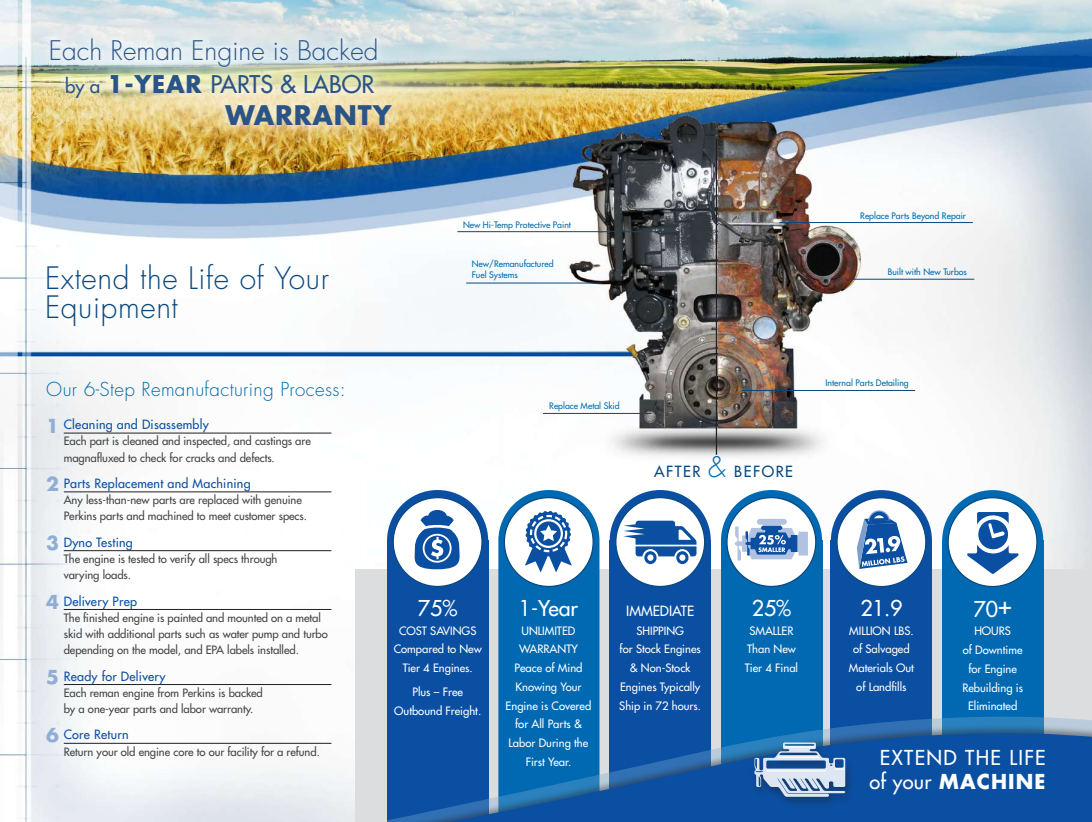
<style>
.page{position:relative;width:1092px;height:822px;background:#fff}
.page>*{position:absolute;margin:0;border:0;box-sizing:border-box;transform-origin:0 0}
.t1{font:300 30px/28.8px "Futura Std";letter-spacing:.02em;color:#0a487e}
.t2{font:300 26.25px "Futura Std";color:#2b5486}
.t3{font:700 26.25px "Futura Std";letter-spacing:.035em;color:#2b5486}
.t4{font:500 23.75px "Futura Std";color:#2b5486}
.t5{font:500 21.25px "Futura Std";color:#fff}
.t6{font:500 20px/23.8px "Futura Std";letter-spacing:.065em;color:#fff;text-align:center}
.t7{font:300 18.75px "Futura Std";letter-spacing:.02em;color:#006cad}
.t8{font:700 18.75px "Futura Std";color:#90add5}
.t9{font:500 15px "Futura Std";letter-spacing:.1em;color:#0a487e}
.t10{font:500 13.75px "Futura Std";color:#fff}
.t11{font:500 12.5px "Futura Std";letter-spacing:.02em;color:#0a4fa2}
.t12{font:500 11.25px/16.2px "Futura Std";letter-spacing:-.005em;color:#444343}
.t13{font:500 11.25px/18.8px "Futura Std";color:#fff;text-align:center}
.t14{font:500 8.75px/11.2px "Futura Std";color:#006cad}
.s1{font-size:18.75px}
.s2{font-weight:700}
.s3{font-weight:300;font-size:27.5px;color:#006cad}
.s4{font-size:23.75px}
</style>
<div class="page">
<img style="left:0;top:0;width:1091px;height:821px">
<div style="left:355px;top:569px;width:736px;height:252px;background:#dcdddf"></div>
<div style="left:387px;top:490px;width:101px;height:101px;background:#0a4fa2;border-radius:50%"></div>
<div style="left:387px;top:540px;width:101px;height:281px;background:#0a4fa2"></div>
<hr style="left:64px;top:432px;width:267px;height:1px;background:#231f20">
<hr style="left:64px;top:491px;width:267px;height:1px;background:#231f20">
<hr style="left:64px;top:550px;width:267px;height:1px;background:#231f20">
<hr style="left:64px;top:609px;width:267px;height:1px;background:#231f20">
<hr style="left:64px;top:684px;width:267px;height:1px;background:#231f20">
<hr style="left:64px;top:742px;width:267px;height:1px;background:#231f20">
<hr style="left:741px;top:390px;width:174px;height:1px;background:#0a487e">
<hr style="left:466px;top:283px;width:135px;height:1px;background:#0a487e">
<hr style="left:457px;top:231px;width:213px;height:1px;background:#0a487e">
<hr style="left:844px;top:279px;width:130px;height:1px;background:#0a487e">
<hr style="left:543px;top:413px;width:108px;height:1px;background:#0a487e">
<hr style="left:779px;top:222px;width:193px;height:1px;background:#0a487e">
<hr style="left:715px;top:139px;width:2px;height:315px;background:#231f20">
<div style="left:721px;top:540px;width:101px;height:281px;background:#0069b2"></div>
<svg style="left:721px;top:490px;width:101px;height:101px;fill:#0069b2"></svg>
<div style="left:942px;top:540px;width:101px;height:281px;background:#0069b2"></div>
<svg style="left:942px;top:490px;width:101px;height:101px;fill:#0069b2"></svg>
<div style="left:609px;top:490px;width:101px;height:101px;background:#0a4fa2;border-radius:50%"></div>
<div style="left:609px;top:540px;width:101px;height:281px;background:#0a4fa2"></div>
<svg style="left:830px;top:490px;width:101px;height:101px"></svg>
<div style="left:830px;top:540px;width:101px;height:281px;background:#0a4fa2"></div>
<div style="left:393px;top:497px;width:89px;height:89px;background:#fff;border-radius:50%"></div>
<div style="left:615px;top:497px;width:89px;height:89px;background:#fff;border-radius:50%"></div>
<div style="left:837px;top:497px;width:88px;height:89px;background:#fff;border-radius:50%"></div>
<div style="left:727px;top:497px;width:88px;height:89px;background:#fff;border-radius:50%"></div>
<div style="left:948px;top:497px;width:88px;height:89px;background:#fff;border-radius:50%"></div>
<svg style="left:414px;top:510px;width:46px;height:59px"></svg>
<svg style="left:734px;top:518px;width:73px;height:42px"></svg>
<svg style="left:967px;top:512px;width:51px;height:62px"></svg>
<svg style="left:856px;top:510px;width:51px;height:59px"></svg>
<svg style="left:623px;top:520px;width:73px;height:44px"></svg>
<svg style="left:395px;top:717px;width:696px;height:104px"></svg>
<div style="left:40px;top:28px;width:362px;height:108px;background:#fff;opacity:.3"></div>
<div style="left:750px;top:739px;width:104px;height:68px;background:#231f20;opacity:.45"></div>
<svg style="left:754px;top:742px;width:91px;height:54px;background:#7a9cc2"></svg>
<svg style="left:498px;top:490px;width:101px;height:331px;background:#2e7fbc"></svg>
<h2 class="t2" style="left:49px;top:34px;width:331px">Each Reman Engine is Backed</h2>
<h3 class="t4" style="left:65px;top:69px;width:311px"><span class="s1">by a</span> <span class="s2">1-YEAR</span> PARTS &amp; LABOR</h3>
<h2 class="t3" style="left:226px;top:98px;width:167px">WARRANTY</h2>
<h1 class="t1" style="left:45px;top:264px;width:285px">Extend the Life of Your<br>Equipment</h1>
<h3 class="t7" style="left:46px;top:377px;width:301px">Our 6-Step Remanufacturing Process:</h3>
<p class="t11" style="left:64px;top:416px;width:146px">Cleaning and Disassembly</p>
<p class="t12" style="left:64px;top:433px;width:248px">Each part is cleaned and inspected, and castings are magnafluxed to check for cracks and defects.</p>
<p class="t11" style="left:64px;top:475px;width:188px">Parts Replacement and Machining</p>
<p class="t12" style="left:64px;top:492px;width:245px">Any less-than-new parts are replaced with genuine<br>Perkins parts and machined to meet customer specs.</p>
<p class="t11" style="left:64px;top:534px;width:71px">Dyno Testing</p>
<p class="t12" style="left:64px;top:550px;width:215px">The engine is tested to verify all specs through varying loads.</p>
<p class="t11" style="left:64px;top:593px;width:75px">Delivery Prep</p>
<p class="t12" style="left:64px;top:609px;width:265px">The finished engine is painted and mounted on a metal skid with additional parts such as water pump and turbo depending on the model, and EPA labels installed.</p>
<p class="t11" style="left:64px;top:668px;width:103px">Ready for Delivery</p>
<p class="t12" style="left:64px;top:684px;width:200px">Each reman engine from Perkins is backed by a one-year parts and labor warranty.</p>
<p class="t11" style="left:64px;top:726px;width:66px">Core Return</p>
<p class="t12" style="left:64px;top:743px;width:258px">Return your old engine core to our facility for a refund.</p>
<h3 class="t8" style="left:46px;top:413px;width:14px">1</h3>
<h3 class="t8" style="left:46px;top:471px;width:14px">2</h3>
<h3 class="t8" style="left:46px;top:530px;width:14px">3</h3>
<h3 class="t8" style="left:46px;top:589px;width:14px">4</h3>
<h3 class="t8" style="left:46px;top:663px;width:14px">5</h3>
<h3 class="t8" style="left:46px;top:722px;width:14px">6</h3>
<p class="t14" style="left:463px;top:219px;width:109px">New Hi-Temp Protective Paint</p>
<p class="t14" style="left:472px;top:258px;width:83px">New/Remanufactured<br>Fuel Systems</p>
<p class="t14" style="left:860px;top:210px;width:107px">Replace Parts Beyond Repair</p>
<p class="t14" style="left:887px;top:266px;width:81px">Built with New Turbos</p>
<p class="t14" style="left:549px;top:400px;width:72px">Replace Metal Skid</p>
<h3 class="t9" style="left:654px;top:462px;width:140px">AFTER <span class="s3">&amp;</span> BEFORE</h3>
<p class="t14" style="left:825px;top:377px;width:85px">Internal Parts Detailing</p>
<h3 class="t5" style="left:418px;top:594px;width:41px">75%</h3>
<p class="t13" style="left:393px;top:621px;width:90px">COST SAVINGS<br>Compared to New<br>Tier 4 Engines.</p>
<p class="t13" style="left:394px;top:682px;width:88px">Plus – Free<br>Outbound Freight.</p>
<h3 class="t5" style="left:519px;top:594px;width:61px">1-Year</h3>
<p class="t13" style="left:505px;top:621px;width:87px">UNLIMITED<br>WARRANTY<br>Peace of Mind<br>Knowing Your<br>Engine is Covered for All Parts &amp;<br>Labor During the<br>First Year.</p>
<p class="t10" style="left:626px;top:602px;width:70px">IMMEDIATE</p>
<p class="t13" style="left:619px;top:621px;width:83px">SHIPPING<br>for Stock Engines &amp; Non-Stock<br>Engines Typically<br>Ship in 72 hours.</p>
<h3 class="t5" style="left:751px;top:594px;width:41px">25%</h3>
<p class="t13" style="left:745px;top:621px;width:55px">SMALLER<br>Than New<br>Tier 4 Final</p>
<h3 class="t5" style="left:860px;top:594px;width:44px">21.9</h3>
<p class="t13" style="left:848px;top:621px;width:66px">MILLION LBS. of Salvaged<br>Materials Out of Landfills</p>
<h3 class="t5" style="left:973px;top:595px;width:40px">70<span class="s4">+</span></h3>
<p class="t13" style="left:962px;top:621px;width:62px">HOURS<br>of Downtime for Engine<br>Rebuilding is<br>Eliminated</p>
<h3 class="t6" style="left:869px;top:745px;width:178px">EXTEND THE LIFE of your <span class="s2">MACHINE</span></h3>
</div>
